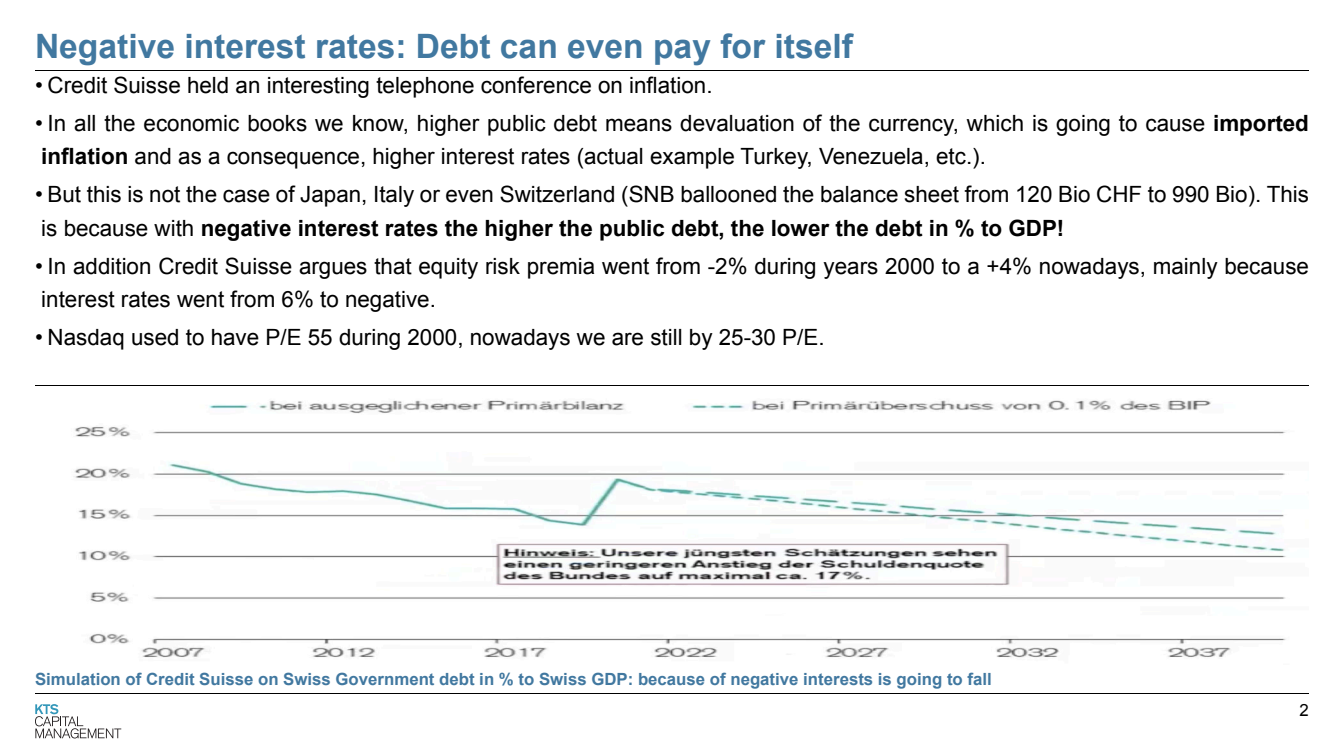
<style>
.page{position:relative;width:1344px;height:756px;background:#fff}
.page>*{position:absolute;margin:0;border:0;box-sizing:border-box;transform-origin:0 0}
.t1{font:700 33.6px "Arial";color:#4178a0}
.t2{font:22.4px/33.6px "Arial";color:#000}
.t3{font:700 16.8px "Arial";color:#4178a0}
.t4{font:16.8px "Arial";color:#000}
.s1{font-weight:700}
</style>
<div class="page">
<svg style="left:35px;top:704px;width:86px;height:34px"></svg>
<hr style="left:35px;top:693px;width:1274px;height:1px;background:#000">
<hr style="left:35px;top:385px;width:1274px;height:1px;background:#000">
<hr style="left:35px;top:70px;width:1274px;height:1px;background:#000">
<img style="left:73px;top:400px;width:1213px;height:258px">
<h1 class="t1" style="left:35px;top:34px;width:819px">Negative interest rates: Debt can even pay for itself</h1>
<p class="t2" style="left:35px;top:70px;width:679px">• Credit Suisse held an interesting telephone conference on inflation.</p>
<p class="t2" style="left:35px;top:108px;width:1276px">• In all the economic books we know, higher public debt means devaluation of the currency, which is going to cause <span class="s1">imported inflation</span> and as a consequence, higher interest rates (actual example Turkey, Venezuela, etc.).</p>
<p class="t2" style="left:35px;top:180px;width:1276px">• But this is not the case of Japan, Italy or even Switzerland (SNB ballooned the balance sheet from 120 Bio CHF to 990 Bio). This is because with <span class="s1">negative interest rates the higher the public debt, the lower the debt in % to GDP!</span></p>
<p class="t2" style="left:35px;top:251px;width:1276px">• In addition Credit Suisse argues that equity risk premia went from -2% during years 2000 to a +4% nowadays, mainly because interest rates went from 6% to negative.</p>
<p class="t2" style="left:35px;top:322px;width:791px">• Nasdaq used to have P/E 55 during 2000, nowadays we are still by 25-30 P/E.</p>
<p class="t3" style="left:35px;top:673px;width:958px">Simulation of Credit Suisse on Swiss Government debt in % to Swiss GDP: because of negative interests is going to fall</p>
<p class="t4" style="left:1300px;top:703px;width:11px">2</p>
</div>
